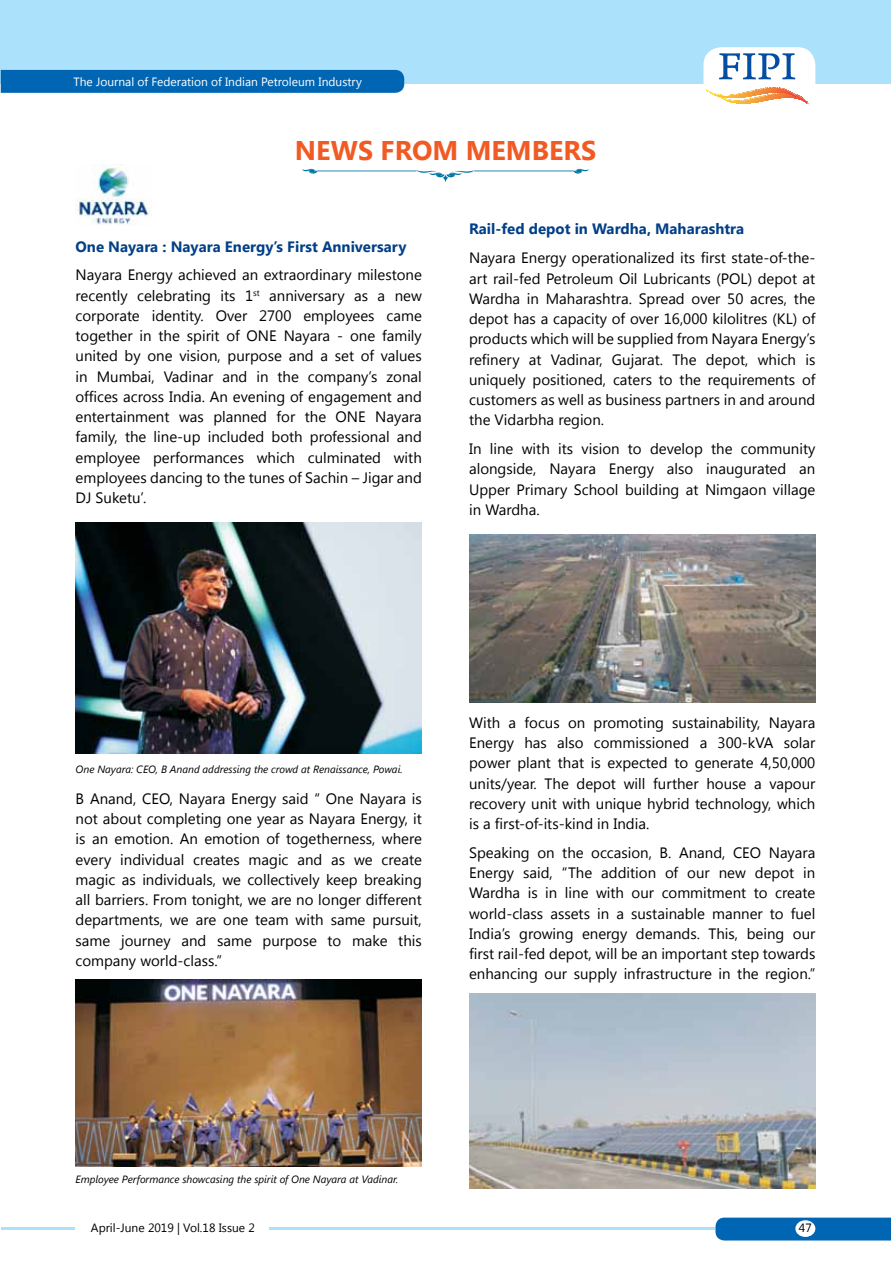
<style>
.page{position:relative;width:891px;height:1275px;background:#fff}
.page>*{position:absolute;margin:0;border:0;box-sizing:border-box;transform-origin:0 0}
.t1{font:700 27px "Segoe UI";color:#f15a22}
.t2{font:15px/20.2px "Segoe UI";color:#000;text-align:justify}
.t3{font:700 15px "Segoe UI";color:#023f88}
.t4{font:12px "Segoe UI";color:#fff}
.t5{font:12px "Segoe UI";color:#000}
.t6{font:italic 10.5px "Segoe UI";color:#000}
</style>
<div class="page">
<div style="left:716px;top:1217px;width:175px;height:23px;background:#0066b3"></div>
<hr style="left:2px;top:1227px;width:714px;height:2px;background:#abe1fa">
<div style="left:0;top:0;width:891px;height:84px;background:#abe1fa"></div>
<div style="left:75px;top:1220px;width:194px;height:16px;background:#fff"></div>
<div style="left:704px;top:47px;width:111px;height:65px;background:#fff;border-radius:18px"></div>
<div style="left:795px;top:1220px;width:20px;height:16px;background:#fff;border-radius:50%"></div>
<svg style="left:719px;top:53px;width:76px;height:27px"></svg>
<svg style="left:706px;top:87px;width:103px;height:18px"></svg>
<div style="left:1px;top:70px;width:403px;height:23px;background:#0066b3"></div>
<svg style="left:302px;top:169px;width:287px;height:13px"></svg>
<img style="left:76px;top:522px;width:346px;height:231px">
<img style="left:76px;top:979px;width:346px;height:187px">
<img style="left:469px;top:534px;width:346px;height:168px">
<img style="left:469px;top:993px;width:346px;height:195px">
<img style="left:77px;top:165px;width:74px;height:60px">
<p class="t4" style="left:74px;top:73px;width:290px">The Journal of Federation of Indian Petroleum Industry</p>
<h1 class="t1" style="left:295px;top:131px;width:303px">NEWS FROM MEMBERS</h1>
<p class="t3" style="left:76px;top:235px;width:332px">One Nayara : Nayara Energy’s First Anniversary</p>
<p class="t2" style="left:76px;top:264px;width:348px">Nayara Energy achieved an extraordinary milestone recently celebrating its 1<sup>st</sup> anniversary as a new corporate identity. Over 2700 employees came together in the spirit of ONE Nayara - one family united by one vision, purpose and a set of values in Mumbai, Vadinar and in the company’s zonal offices across India. An evening of engagement and entertainment was planned for the ONE Nayara family, the line-up included both professional and employee performances which culminated with employees dancing to the tunes of Sachin – Jigar and DJ Suketu’.</p>
<p class="t3" style="left:469px;top:218px;width:277px">Rail-fed depot in Wardha, Maharashtra</p>
<p class="t2" style="left:469px;top:247px;width:348px">Nayara Energy operationalized its first state-of-the&shy;art rail-fed Petroleum Oil Lubricants (POL) depot at Wardha in Maharashtra. Spread over 50 acres, the depot has a capacity of over 16,000 kilolitres (KL) of products which will be supplied from Nayara Energy’s refinery at Vadinar, Gujarat. The depot, which is uniquely positioned, caters to the requirements of customers as well as business partners in and around the Vidarbha region.</p>
<p class="t2" style="left:469px;top:438px;width:348px">In line with its vision to develop the community alongside, Nayara Energy also inaugurated an Upper Primary School building at Nimgaon village in Wardha.</p>
<p class="t6" style="left:76px;top:762px;width:329px">One Nayara: CEO, B Anand addressing the crowd at Renaissance, Powai.</p>
<p class="t2" style="left:76px;top:787px;width:348px">B Anand, CEO, Nayara Energy said “ One Nayara is not about completing one year as Nayara Energy, it is an emotion. An emotion of togetherness, where every individual creates magic and as we create magic as individuals, we collectively keep breaking all barriers. From tonight, we are no longer different departments, we are one team with same pursuit, same journey and same purpose to make this company world-class.”</p>
<p class="t2" style="left:469px;top:711px;width:348px">With a focus on promoting sustainability, Nayara Energy has also commissioned a 300-kVA solar power plant that is expected to generate 4,50,000 units/year. The depot will further house a vapour recovery unit with unique hybrid technology, which is a first-of-its-kind in India.</p>
<p class="t2" style="left:469px;top:841px;width:348px">Speaking on the occasion, B. Anand, CEO Nayara Energy said, “The addition of our new depot in Wardha is in line with our commitment to create world-class assets in a sustainable manner to fuel India’s growing energy demands. This, being our first rail-fed depot, will be an important step towards enhancing our supply infrastructure in the region.”</p>
<p class="t6" style="left:76px;top:1171px;width:324px">Employee Performance showcasing the spirit of One Nayara at Vadinar.</p>
<p class="t5" style="left:91px;top:1219px;width:165px">April-June 2019 | Vol.18 Issue 2</p>
<p class="t5" style="left:799px;top:1219px;width:14px">47</p>
</div>
